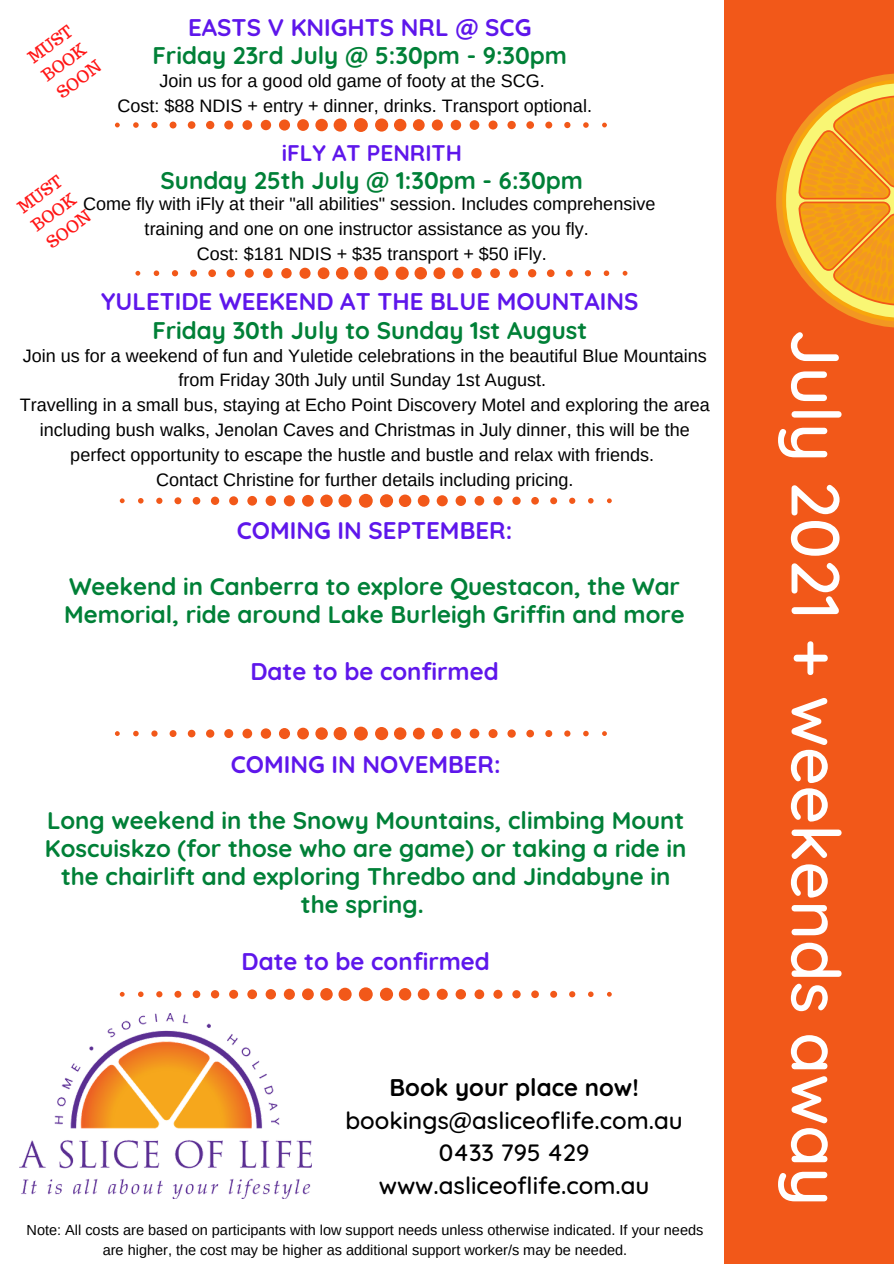
<style>
.page{position:relative;width:894px;height:1264px;background:#fff}
.page>*{position:absolute;margin:0;border:0;box-sizing:border-box;transform-origin:0 0}
.t1{font:500 67.5px "Quicksand";color:#fff}
.t2{font:700 24px/28.2px "Quicksand";color:#008037}
.t3{font:700 24px "Quicksand";color:#5e16eb}
.t4{font:500 24px "Quicksand";color:#000}
.t5{font:700 24px "Quicksand";color:#000}
.t6{font:700 22.5px "Quicksand";color:#5e16eb}
.t7{font:18px/24.8px "Arimo";color:#000;text-align:center}
.t8{font:16.5px "Trocchi";color:#ff1616}
.t9{font:14.55px/20.2px "Arimo";color:#000;text-align:center}
</style>
<div class="page">
<div style="left:724px;top:0;width:169px;height:1263px;background:#f25819"></div>
<svg style="left:776px;top:73px;width:118px;height:255px"></svg>
<svg style="left:135px;top:266px;width:492px;height:14px"></svg>
<svg style="left:120px;top:494px;width:491px;height:13px"></svg>
<svg style="left:115px;top:726px;width:491px;height:14px"></svg>
<svg style="left:120px;top:987px;width:491px;height:14px"></svg>
<img style="left:19px;top:1013px;width:292px;height:185px">
<svg style="left:115px;top:118px;width:491px;height:14px"></svg>
<p class="t8" style="left:24px;top:51px;width:52px;rotate:-37deg">MUST</p>
<p class="t8" style="left:37px;top:69px;width:52px;rotate:-37deg">BOOK</p>
<p class="t8" style="left:52px;top:86px;width:52px;rotate:-37deg">SOON</p>
<p class="t3" style="left:188px;top:12px;width:344px">EASTS V KNIGHTS NRL @ SCG</p>
<p class="t2" style="left:152px;top:41px;width:416px">Friday 23rd July @ 5:30pm - 9:30pm</p>
<p class="t7" style="left:159px;top:69px;width:387px">Join us for a good old game of footy at the SCG.</p>
<p class="t7" style="left:117px;top:93px;width:476px">Cost: $88 NDIS + entry + dinner, drinks. Transport optional.</p>
<p class="t6" style="left:281px;top:138px;width:182px">iFLY AT PENRITH</p>
<p class="t2" style="left:160px;top:166px;width:424px">Sunday 25th July @ 1:30pm - 6:30pm</p>
<p class="t7" style="left:83px;top:192px;width:573px">Come fly with iFly at their "all abilities" session. Includes comprehensive</p>
<p class="t7" style="left:145px;top:216px;width:445px">training and one on one instructor assistance as you fly.</p>
<p class="t7" style="left:197px;top:241px;width:351px">Cost: $181 NDIS + $35 transport + $50 iFly.</p>
<p class="t8" style="left:13px;top:201px;width:52px;rotate:-37deg">MUST</p>
<p class="t8" style="left:27px;top:219px;width:52px;rotate:-37deg">BOOK</p>
<p class="t8" style="left:42px;top:236px;width:52px;rotate:-37deg">SOON</p>
<p class="t3" style="left:101px;top:286px;width:538px">YULETIDE WEEKEND AT THE BLUE MOUNTAINS</p>
<p class="t2" style="left:152px;top:315px;width:436px">Friday 30th July to Sunday 1st August</p>
<p class="t7" style="left:23px;top:343px;width:685px">Join us for a weekend of fun and Yuletide celebrations in the beautiful Blue Mountains from Friday 30th July until Sunday 1st August.</p>
<p class="t7" style="left:20px;top:392px;width:691px">Travelling in a small bus, staying at Echo Point Discovery Motel and exploring the area including bush walks, Jenolan Caves and Christmas in July dinner, this will be the perfect opportunity to escape the hustle and bustle and relax with friends.</p>
<p class="t7" style="left:156px;top:467px;width:419px">Contact Christine for further details including pricing.</p>
<p class="t3" style="left:237px;top:515px;width:277px">COMING IN SEPTEMBER:</p>
<p class="t2" style="left:64px;top:572px;width:622px">Weekend in Canberra to explore Questacon, the War<br>Memorial, ride around Lake Burleigh Griffin and more</p>
<p class="t3" style="left:250px;top:655px;width:250px">Date to be confirmed</p>
<p class="t3" style="left:231px;top:748px;width:271px">COMING IN NOVEMBER:</p>
<p class="t2" style="left:45px;top:805px;width:643px;text-align:center">Long weekend in the Snowy Mountains, climbing Mount Koscuiskzo (for those who are game) or taking a ride in the chairlift and exploring Thredbo and Jindabyne in the spring.</p>
<p class="t3" style="left:241px;top:945px;width:250px">Date to be confirmed</p>
<p class="t5" style="left:389px;top:1071px;width:251px">Book your place now!</p>
<p class="t4" style="left:345px;top:1104px;width:338px">bookings@asliceoflife.com.au</p>
<p class="t4" style="left:439px;top:1137px;width:152px">0433 795 429</p>
<p class="t4" style="left:378px;top:1169px;width:272px">www.asliceoflife.com.au</p>
<p class="t9" style="left:27px;top:1219px;width:678px">Note: All costs are based on participants with low support needs unless otherwise indicated. If your needs are higher, the cost may be higher as additional support worker/s may be needed.</p>
<p class="t1" style="left:858px;top:329px;width:878px;rotate:90deg">July 2021 + weekends away</p>
</div>
